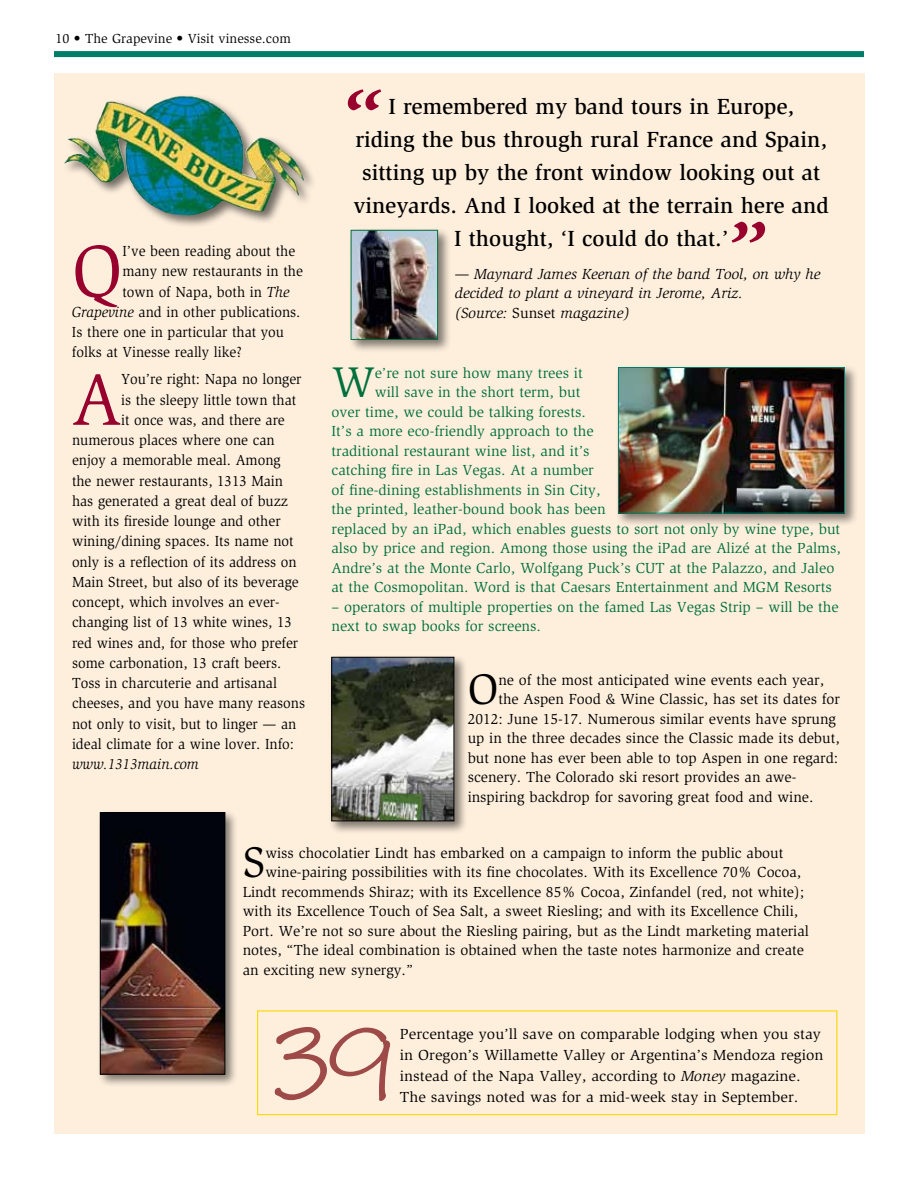
<style>
.page{position:relative;width:918px;height:1188px;background:#fff}
.page>*{position:absolute;margin:0;border:0;box-sizing:border-box;transform-origin:0 0}
.t1{font:104.7px "Zipty Do Std";color:#9d4a48}
.t2{font:italic 500 96px "Slimbach Std";color:#98002e}
.t3{font:75.45px "Slimbach Std";color:#98002e;scale:.95 1}
.t4{font:44.1px "Slimbach Std";color:#000}
.t5{font:44.1px "Slimbach Std";color:#00703c}
.t6{font:500 22.5px/33px "Slimbach Std";color:#000;text-align:center}
.t7{font:15px "Slimbach Std";color:#000}
.t8{font:15px "Slimbach Std";color:#000;scale:.95 1}
.t9{font:15px/19.5px "Slimbach Std";color:#00703c}
.t10{font:15px/21px "Slimbach Std";color:#000;scale:1.04 1}
.t11{font:italic 15px/19.5px "Slimbach Std";color:#000}
.t12{font:italic 15px "Slimbach Std";color:#000;scale:.95 1}
.t13{font:13.5px "Slimbach Std";color:#000}
.s1{font-style:italic}
.s2{font-style:normal}
</style>
<div class="page">
<div style="left:54px;top:51px;width:810px;height:6px;background:#007d68"></div>
<div style="left:54px;top:74px;width:810px;height:1060px;background:#feefdd"></div>
<div style="left:63px;top:93px;width:254px;height:136px;background:#000;opacity:.55"></div>
<img style="left:95px;top:96px;width:88px;height:56px">
<div style="left:257px;top:1010px;width:580px;height:105px;border:1px solid #fbd902"></div>
<div style="left:348px;top:227px;width:104px;height:126px;background:#000;opacity:.5"></div>
<img style="left:353px;top:232px;width:83px;height:106px">
<div style="left:351px;top:230px;width:87px;height:110px;border:1px solid #00703c"></div>
<div style="left:329px;top:654px;width:139px;height:181px;background:#000;opacity:.5"></div>
<img style="left:334px;top:659px;width:118px;height:160px">
<div style="left:332px;top:657px;width:122px;height:164px;border:1px solid #000"></div>
<div style="left:97px;top:809px;width:142px;height:279px;background:#000;opacity:.5"></div>
<img style="left:102px;top:814px;width:121px;height:258px">
<div style="left:100px;top:812px;width:125px;height:262px;border:1px solid #000"></div>
<div style="left:615px;top:364px;width:243px;height:163px;background:#000;opacity:.48"></div>
<img style="left:620px;top:369px;width:223px;height:143px">
<div style="left:618px;top:367px;width:227px;height:147px;border:1px solid #007d68"></div>
<p class="t13" style="left:56px;top:31px;width:237px">10 • The Grapevine • Visit vinesse.com</p>
<h3 class="t3" style="left:72px;top:228px;width:55px">Q</h3>
<p class="t8" style="left:122px;top:242px;width:183px">I’ve been reading about the</p>
<p class="t8" style="left:122px;top:263px;width:191px">many new restaurants in the</p>
<p class="t8" style="left:122px;top:283px;width:178px">town of Napa, both in <span class="s1">The</span></p>
<p class="t8" style="left:72px;top:303px;width:242px"><span class="s1">Grapevine</span> and in other publications.</p>
<p class="t8" style="left:72px;top:323px;width:225px">Is there one in particular that you</p>
<p class="t8" style="left:72px;top:344px;width:180px">folks at Vinesse really like?</p>
<h3 class="t3" style="left:72px;top:356px;width:53px">A</h3>
<p class="t8" style="left:121px;top:371px;width:191px">You’re right: Napa no longer</p>
<p class="t8" style="left:121px;top:391px;width:186px">is the sleepy little town that</p>
<p class="t8" style="left:121px;top:411px;width:174px">it once was, and there are</p>
<p class="t8" style="left:72px;top:431px;width:215px">numerous places where one can</p>
<p class="t8" style="left:72px;top:452px;width:221px">enjoy a memorable meal. Among</p>
<p class="t8" style="left:72px;top:472px;width:224px">the newer restaurants, 1313 Main</p>
<p class="t8" style="left:72px;top:492px;width:229px">has generated a great deal of buzz</p>
<p class="t8" style="left:72px;top:512px;width:221px">with its fireside lounge and other</p>
<p class="t8" style="left:72px;top:533px;width:235px">wining/dining spaces. Its name not</p>
<p class="t8" style="left:72px;top:553px;width:238px">only is a reflection of its address on</p>
<p class="t8" style="left:72px;top:573px;width:240px">Main Street, but also of its beverage</p>
<p class="t8" style="left:72px;top:593px;width:220px">concept, which involves an ever-</p>
<p class="t8" style="left:72px;top:614px;width:233px">changing list of 13 white wines, 13</p>
<p class="t8" style="left:72px;top:634px;width:240px">red wines and, for those who prefer</p>
<p class="t8" style="left:72px;top:654px;width:222px">some carbonation, 13 craft beers.</p>
<p class="t8" style="left:72px;top:674px;width:217px">Toss in charcuterie and artisanal</p>
<p class="t8" style="left:72px;top:695px;width:247px">cheeses, and you have many reasons</p>
<p class="t8" style="left:72px;top:715px;width:238px">not only to visit, but to linger — an</p>
<p class="t8" style="left:72px;top:735px;width:235px">ideal climate for a wine lover. Info:</p>
<p class="t12" style="left:72px;top:756px;width:135px">www.1313main.com</p>
<h2 class="t2" style="left:336px;top:67px;width:44px">“</h2>
<h3 class="t6" style="left:354px;top:90px;width:477px">I remembered my band tours in Europe,<br>riding the bus through rural France and Spain, sitting up by the front window looking out at vineyards. And I looked at the terrain here and I thought, ‘I could do that.’</h3>
<p class="t11" style="left:455px;top:264px;width:367px">— Maynard James Keenan of the band Tool, on why he decided to plant a vineyard in Jerome, Ariz.<br>(Source: <span class="s2">Sunset</span> magazine)</p>
<h2 class="t2" style="left:722px;top:199px;width:44px">”</h2>
<h3 class="t5" style="left:332px;top:357px;width:45px">W</h3>
<p class="t9" style="left:375px;top:363px;width:210px">e’re not sure how many trees it</p>
<p class="t9" style="left:375px;top:383px;width:207px">will save in the short term, but</p>
<p class="t9" style="left:332px;top:402px;width:256px">over time, we could be talking forests.</p>
<p class="t9" style="left:332px;top:422px;width:264px">It’s a more eco-friendly approach to the</p>
<p class="t9" style="left:332px;top:441px;width:260px">traditional restaurant wine list, and it’s</p>
<p class="t9" style="left:332px;top:461px;width:264px">catching fire in Las Vegas. At a number</p>
<p class="t9" style="left:332px;top:480px;width:270px">of fine-dining establishments in Sin City,</p>
<p class="t9" style="left:332px;top:500px;width:276px">the printed, leather-bound book has been</p>
<p class="t9" style="left:332px;top:519px;width:510px">replaced by an iPad, which enables guests to sort not only by wine type, but</p>
<p class="t9" style="left:332px;top:539px;width:511px">also by price and region. Among those using the iPad are Alizé at the Palms,</p>
<p class="t9" style="left:332px;top:558px;width:504px">Andre’s at the Monte Carlo, Wolfgang Puck’s CUT at the Palazzo, and Jaleo</p>
<p class="t9" style="left:332px;top:578px;width:502px">at the Cosmopolitan. Word is that Caesars Entertainment and MGM Resorts</p>
<p class="t9" style="left:332px;top:597px;width:509px">– operators of multiple properties on the famed Las Vegas Strip – will be the next to swap books for screens.</p>
<h3 class="t4" style="left:468px;top:664px;width:32px">O</h3>
<p class="t7" style="left:498px;top:671px;width:327px">ne of the most anticipated wine events each year,</p>
<p class="t7" style="left:498px;top:691px;width:343px">the Aspen Food &amp; Wine Classic, has set its dates for</p>
<p class="t7" style="left:468px;top:710px;width:370px">2012: June 15-17. Numerous similar events have sprung</p>
<p class="t7" style="left:468px;top:730px;width:374px">up in the three decades since the Classic made its debut,</p>
<p class="t7" style="left:468px;top:749px;width:372px">but none has ever been able to top Aspen in one regard:</p>
<p class="t7" style="left:468px;top:769px;width:330px">scenery. The Colorado ski resort provides an awe-</p>
<p class="t7" style="left:468px;top:788px;width:347px">inspiring backdrop for savoring great food and wine.</p>
<h3 class="t4" style="left:243px;top:837px;width:24px">S</h3>
<p class="t7" style="left:265px;top:844px;width:520px">wiss chocolatier Lindt has embarked on a campaign to inform the public about</p>
<p class="t7" style="left:265px;top:863px;width:537px">wine-pairing possibilities with its fine chocolates. With its Excellence 70% Cocoa,</p>
<p class="t7" style="left:243px;top:883px;width:563px">Lindt recommends Shiraz; with its Excellence 85% Cocoa, Zinfandel (red, not white);</p>
<p class="t7" style="left:243px;top:902px;width:557px">with its Excellence Touch of Sea Salt, a sweet Riesling; and with its Excellence Chili,</p>
<p class="t7" style="left:243px;top:922px;width:568px">Port. We’re not so sure about the Riesling pairing, but as the Lindt marketing material</p>
<p class="t7" style="left:243px;top:941px;width:563px">notes, “The ideal combination is obtained when the taste notes harmonize and create</p>
<p class="t7" style="left:243px;top:961px;width:172px">an exciting new synergy.”</p>
<h1 class="t1" style="left:273px;top:1001px;width:123px">39</h1>
<p class="t10" style="left:400px;top:1024px;width:409px">Percentage you’ll save on comparable lodging when you stay in Oregon’s Willamette Valley or Argentina’s Mendoza region instead of the Napa Valley, according to <span class="s1">Money</span> magazine.</p>
<p class="t10" style="left:400px;top:1087px;width:385px">The savings noted was for a mid-week stay in September.</p>
</div>
